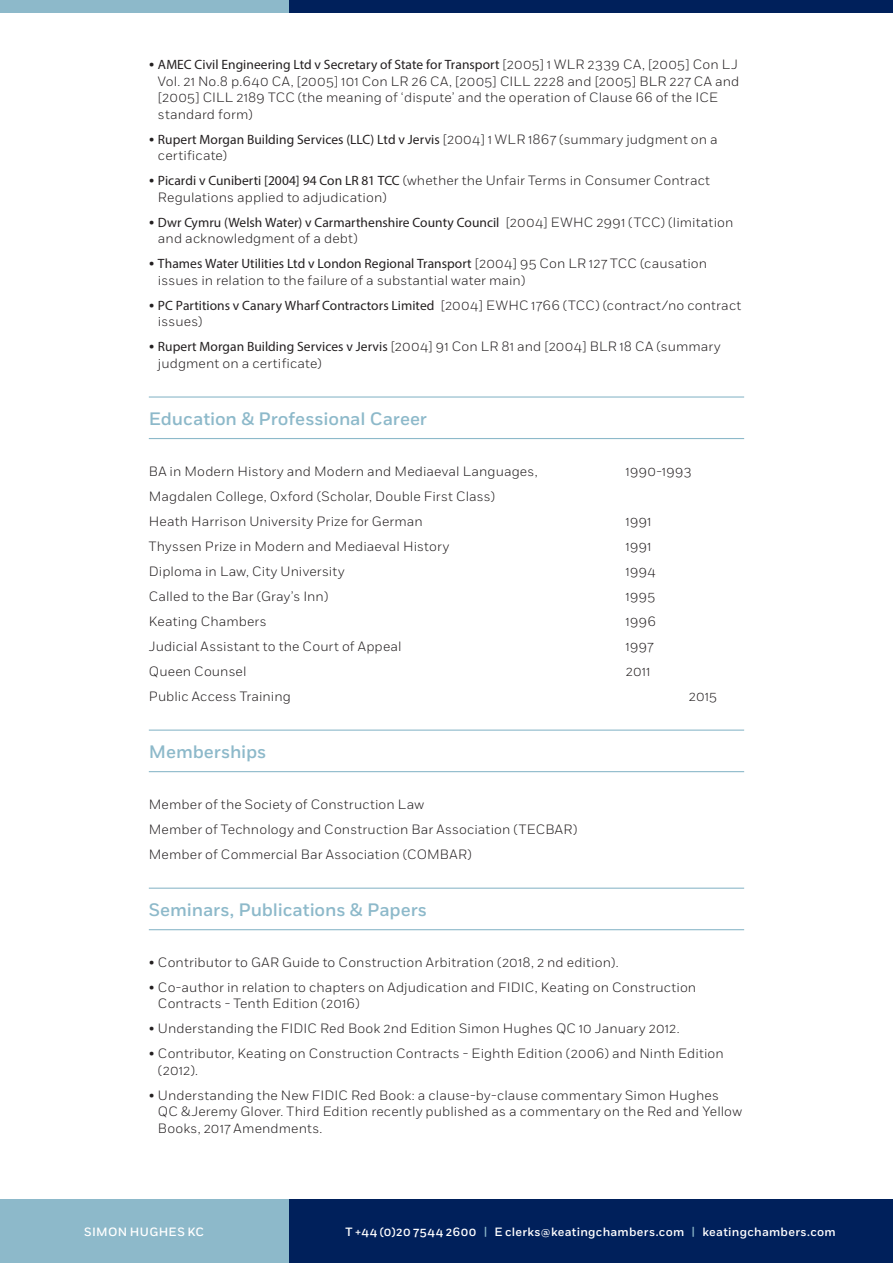
<style>
.page{position:relative;width:893px;height:1263px;background:#fff}
.page>*{position:absolute;margin:0;border:0;box-sizing:border-box;transform-origin:0 0}
.t1{font:500 18px "Fort";letter-spacing:-.005em;color:#8db9ca}
.t2{font:300 13.5px/16.5px "Fort";letter-spacing:.01em;color:#231f20}
.t3{font:500 12px "Fort";letter-spacing:.025em;color:#fff}
.s1{font-family:"Myriad Pro";font-weight:400}
.s2{color:#8db9ca}
</style>
<div class="page">
<div style="left:288px;top:1199px;width:605px;height:64px;background:#00205b"></div>
<div style="left:0;top:1199px;width:288px;height:64px;background:#8db9ca"></div>
<div style="left:289px;top:0;width:604px;height:13px;background:#00205b"></div>
<div style="left:0;top:0;width:289px;height:13px;background:#8db9ca"></div>
<hr style="left:149px;top:396px;width:595px;height:2px;background:#8db9ca">
<hr style="left:149px;top:438px;width:595px;height:1px;background:#8db9ca">
<hr style="left:149px;top:729px;width:595px;height:2px;background:#8db9ca">
<hr style="left:149px;top:771px;width:595px;height:1px;background:#8db9ca">
<hr style="left:149px;top:888px;width:595px;height:1px;background:#8db9ca">
<hr style="left:149px;top:929px;width:595px;height:1px;background:#8db9ca">
<p class="t2" style="left:158px;top:56px;width:583px;text-indent:-9px">• <span class="s1">AMEC Civil Engineering Ltd v Secretary of State for Transport</span> [2005] 1 WLR 2339 CA, [2005] Con LJ Vol. 21 No.8 p.640 CA, [2005] 101 Con LR 26 CA, [2005] CILL 2228 and [2005] BLR 227 CA and [2005] CILL 2189 TCC (the meaning of ‘dispute’ and the operation of Clause 66 of the ICE standard form)</p>
<p class="t2" style="left:158px;top:131px;width:561px;text-indent:-9px">• <span class="s1">Rupert Morgan Building Services (LLC) Ltd v Jervis</span> [2004] 1 WLR 1867 (summary judgment on a certificate)</p>
<p class="t2" style="left:158px;top:172px;width:554px;text-indent:-9px">• <span class="s1">Picardi v Cuniberti [2004] 94 Con LR 81 TCC</span> (whether the Unfair Terms in Consumer Contract<br>Regulations applied to adjudication)</p>
<p class="t2" style="left:158px;top:214px;width:577px;text-indent:-9px">• <span class="s1">Dwr Cymru (Welsh Water) v Carmarthenshire County Council</span> [2004] EWHC 2991 (TCC) (limitation and acknowledgment of a debt)</p>
<p class="t2" style="left:158px;top:255px;width:551px;text-indent:-9px">• <span class="s1">Thames Water Utilities Ltd v London Regional Transport</span> [2004] 95 Con LR 127 TCC (causation issues in relation to the failure of a substantial water main)</p>
<p class="t2" style="left:158px;top:297px;width:585px;text-indent:-9px">• <span class="s1">PC Partitions v Canary Wharf Contractors Limited</span> [2004] EWHC 1766 (TCC) (contract/no contract issues)</p>
<p class="t2" style="left:158px;top:338px;width:564px;text-indent:-9px">• <span class="s1">Rupert Morgan Building Services v Jervis</span> [2004] 91 Con LR 81 and [2004] BLR 18 CA (summary judgment on a certificate)</p>
<p class="t1" style="left:149px;top:408px;width:280px">Education &amp; Professional Career</p>
<p class="t2" style="left:149px;top:463px;width:390px">BA in Modern History and Modern and Mediaeval Languages,</p>
<p class="t2" style="left:626px;top:463px;width:67px">1990-1993</p>
<p class="t2" style="left:149px;top:488px;width:348px">Magdalen College, Oxford (Scholar, Double First Class)</p>
<p class="t2" style="left:149px;top:513px;width:276px">Heath Harrison University Prize for German</p>
<p class="t2" style="left:626px;top:513px;width:27px">1991</p>
<p class="t2" style="left:149px;top:538px;width:302px">Thyssen Prize in Modern and Mediaeval History</p>
<p class="t2" style="left:626px;top:538px;width:27px">1991</p>
<p class="t2" style="left:149px;top:563px;width:197px">Diploma in Law, City University</p>
<p class="t2" style="left:626px;top:563px;width:31px">1994</p>
<p class="t2" style="left:149px;top:588px;width:181px">Called to the Bar (Gray’s Inn)</p>
<p class="t2" style="left:626px;top:588px;width:31px">1995</p>
<p class="t2" style="left:149px;top:613px;width:119px">Keating Chambers</p>
<p class="t2" style="left:626px;top:613px;width:31px">1996</p>
<p class="t2" style="left:149px;top:638px;width:254px">Judicial Assistant to the Court of Appeal</p>
<p class="t2" style="left:626px;top:638px;width:29px">1997</p>
<p class="t2" style="left:149px;top:663px;width:99px">Queen Counsel</p>
<p class="t2" style="left:626px;top:663px;width:26px">2011</p>
<p class="t2" style="left:149px;top:688px;width:144px">Public Access Training</p>
<p class="t2" style="left:689px;top:688px;width:30px">2015</p>
<p class="t1" style="left:149px;top:741px;width:119px">Memberships</p>
<p class="t2" style="left:149px;top:796px;width:277px">Member of the Society of Construction Law</p>
<p class="t2" style="left:149px;top:821px;width:430px">Member of Technology and Construction Bar Association (TECBAR)</p>
<p class="t2" style="left:149px;top:846px;width:325px">Member of Commercial Bar Association (COMBAR)</p>
<p class="t1" style="left:149px;top:899px;width:280px">Seminars, Publications &amp; Papers</p>
<p class="t2" style="left:149px;top:954px;width:471px">• Contributor to GAR Guide to Construction Arbitration (2018, 2 nd edition).</p>
<p class="t2" style="left:158px;top:979px;width:540px;text-indent:-9px">• Co-author in relation to chapters on Adjudication and FIDIC, Keating on Construction<br>Contracts - Tenth Edition (2016)</p>
<p class="t2" style="left:149px;top:1020px;width:532px">• Understanding the FIDIC Red Book 2nd Edition Simon Hughes QC 10 January 2012.</p>
<p class="t2" style="left:158px;top:1045px;width:567px;text-indent:-9px">• Contributor, Keating on Construction Contracts - Eighth Edition (2006) and Ninth Edition (2012).</p>
<p class="t2" style="left:158px;top:1087px;width:585px;text-indent:-9px">• Understanding the New FIDIC Red Book: a clause-by-clause commentary Simon Hughes<br>QC &amp;Jeremy Glover. Third Edition recently published as a commentary on the Red and Yellow<br>Books, 2017 Amendments.</p>
<p class="t3" style="left:84px;top:1224px;width:121px">SIMON HUGHES KC</p>
<p class="t3" style="left:345px;top:1224px;width:492px">T +44 (0)20 7544 2600 <span class="s2">|</span> E clerks@keatingchambers.com <span class="s2">|</span> keatingchambers.com</p>
</div>
